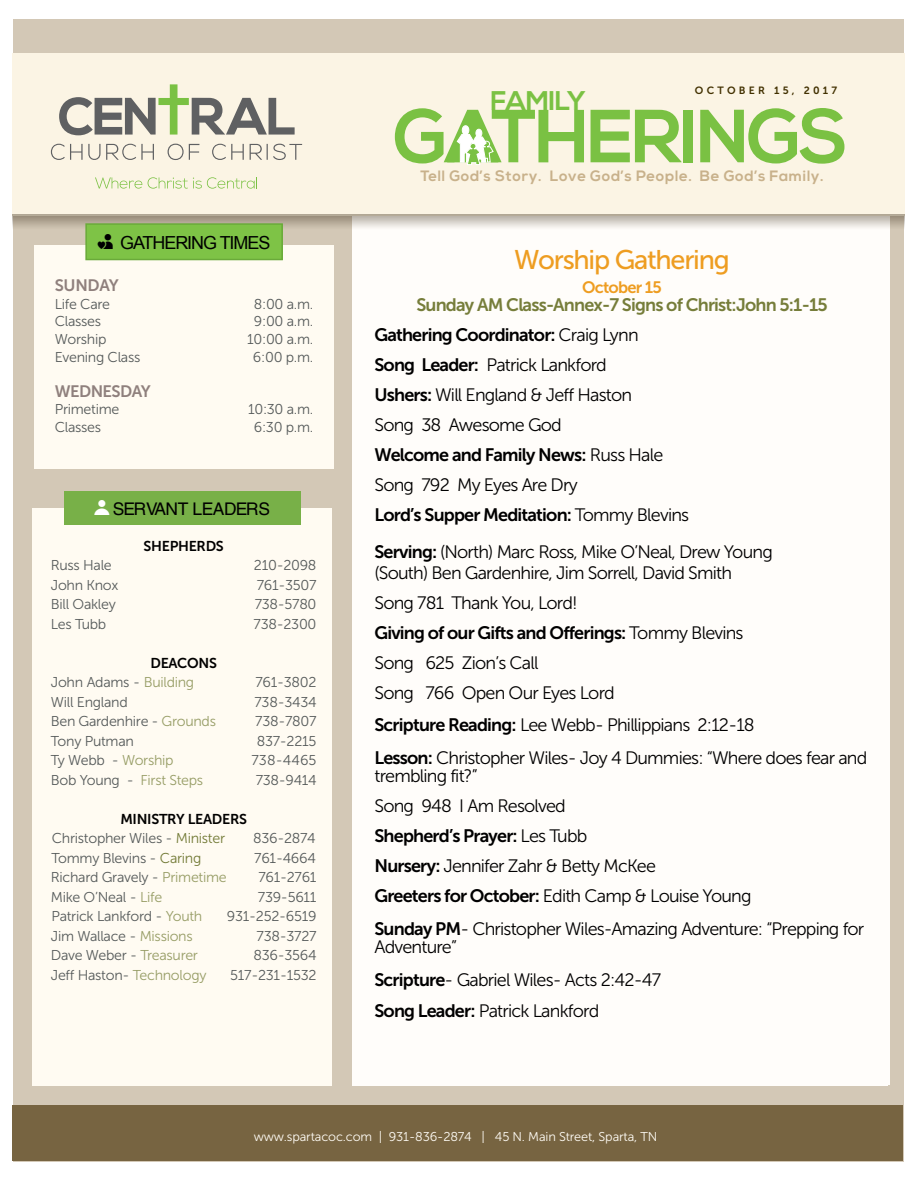
<style>
.page{position:relative;width:918px;height:1188px;background:#fff}
.page>*{position:absolute;margin:0;border:0;box-sizing:border-box;transform-origin:0 0}
.t1{font:27px "Museo Sans 500";letter-spacing:-.045em;color:#ee9d21}
.t2{font:700 27px "Nexa";letter-spacing:-.02em;color:#7ac143}
.t3{font:18px/31.7px "Museo Sans 300";letter-spacing:-.045em;color:#000}
.t4{font:18px "Museo Sans 700";letter-spacing:-.045em;color:#000}
.t5{font:18px/30px "Museo Sans 700";letter-spacing:-.045em;color:#767d3a}
.t6{font:18px "Arial";letter-spacing:-.06em;color:#000}
.t7{font:16.5px "Museo Sans 700";color:#8f807d}
.t8{font:16.5px "Museo Sans 700";letter-spacing:-.045em;color:#ee9d21}
.t9{font:700 15px "Nexa";letter-spacing:.04em;color:#c8b18b}
.t10{font:14.25px "Museo Sans 300";letter-spacing:-.02em;color:#555a5a}
.t11{font:14.25px "Museo Sans 700";letter-spacing:-.02em;color:#000}
.t12{font:14.25px "Museo Sans 300";letter-spacing:-.02em;color:#979d66}
.t13{font:12.75px "Museo Sans 300";letter-spacing:-.01em;color:#fffcf5}
.t14{font:10.5px "Museo Sans 700";letter-spacing:.31em;color:#413000}
.s1{color:#979d66}
.s2{color:#555a5a}
.s3{color:#727a36}
.s4{color:#000}
.s5{font-family:"Museo Sans 300";color:#000}
.s6{font-family:"Museo Sans 700"}
.s7{font-family:"Museo Sans 300"}
</style>
<div class="page">
<div style="left:13px;top:19px;width:891px;height:1142px;background:#d3c8b6"></div>
<div style="left:12px;top:1106px;width:891px;height:55px;background:#776441"></div>
<div style="left:354px;top:215px;width:536px;height:869px;background:#fffdfa"></div>
<div style="left:12px;top:53px;width:892px;height:162px;background:#fbf4e4"></div>
<svg style="left:51px;top:144px;width:251px;height:16px"></svg>
<svg style="left:59px;top:84px;width:236px;height:51px"></svg>
<svg style="left:95px;top:177px;width:162px;height:12px"></svg>
<img style="left:12px;top:214px;width:892px;height:16px">
<svg style="left:591px;top:110px;width:90px;height:52px"></svg>
<div style="left:683px;top:110px;width:10px;height:52px;background:#7ac143"></div>
<svg style="left:700px;top:108px;width:144px;height:56px"></svg>
<svg style="left:395px;top:108px;width:189px;height:57px"></svg>
<div style="left:33px;top:508px;width:299px;height:577px;background:#fffbf2"></div>
<div style="left:64px;top:491px;width:236px;height:33px;background:#78b048"></div>
<div style="left:35px;top:245px;width:299px;height:223px;background:#fffbf2"></div>
<div style="left:86px;top:224px;width:196px;height:36px;background:#7ec346"></div>
<div style="left:85px;top:223px;width:198px;height:37px;border:2px solid #6aaa3a"></div>
<h1 class="t2" style="left:490px;top:85px;width:97px">FAMILY</h1>
<p class="t14" style="left:695px;top:84px;width:23px">O cto</p>
<p class="t14" style="left:739px;top:84px;width:19px">b er</p>
<p class="t14" style="left:774px;top:84px;width:65px">15, 2017</p>
<p class="t6" style="left:98px;top:231px;width:174px">▼◆▲ GATHERING TIMES</p>
<p class="t7" style="left:55px;top:276px;width:12px">sunday</p>
<p class="t10" style="left:55px;top:296px;width:57px">Life Care</p>
<p class="t10" style="left:254px;top:296px;width:61px">8:00 a.m.</p>
<p class="t10" style="left:55px;top:314px;width:48px">Classes</p>
<p class="t10" style="left:254px;top:314px;width:61px">9:00 a.m.</p>
<p class="t10" style="left:55px;top:331px;width:53px">Worship</p>
<p class="t10" style="left:247px;top:331px;width:68px">10:00 a.m.</p>
<p class="t10" style="left:55px;top:349px;width:87px">Evening Class</p>
<p class="t10" style="left:253px;top:349px;width:62px">6:00 p.m.</p>
<p class="t7" style="left:55px;top:382px;width:27px">Wednesday</p>
<p class="t10" style="left:55px;top:402px;width:66px">Primetime</p>
<p class="t10" style="left:248px;top:402px;width:67px">10:30 a.m.</p>
<p class="t10" style="left:55px;top:419px;width:48px">Classes</p>
<p class="t10" style="left:254px;top:419px;width:61px">6:30 p.m.</p>
<p class="t11" style="left:144px;top:538px;width:82px">SHEPHERDS</p>
<p class="t10" style="left:51px;top:558px;width:63px">Russ Hale</p>
<p class="t10" style="left:254px;top:558px;width:64px">210-2098</p>
<p class="t10" style="left:51px;top:577px;width:69px">John Knox</p>
<p class="t10" style="left:257px;top:577px;width:61px">761-3507</p>
<p class="t10" style="left:51px;top:597px;width:67px">Bill Oakley</p>
<p class="t10" style="left:255px;top:597px;width:63px">738-5780</p>
<p class="t10" style="left:51px;top:616px;width:57px">Les Tubb</p>
<p class="t10" style="left:254px;top:616px;width:64px">738-2300</p>
<p class="t11" style="left:150px;top:655px;width:68px">DEACONS</p>
<p class="t10" style="left:51px;top:675px;width:145px">John Adams - <span class="s1">Building</span></p>
<p class="t10" style="left:255px;top:675px;width:63px">761-3802</p>
<p class="t10" style="left:51px;top:694px;width:78px">Will England</p>
<p class="t10" style="left:255px;top:694px;width:64px">738-3434</p>
<p class="t10" style="left:51px;top:714px;width:167px">Ben Gardenhire - <span class="s1">Grounds</span></p>
<p class="t10" style="left:255px;top:714px;width:63px">738-7807</p>
<p class="t10" style="left:51px;top:733px;width:85px">Tony Putman</p>
<p class="t10" style="left:257px;top:733px;width:61px">837-2215</p>
<p class="t10" style="left:51px;top:753px;width:124px">Ty Webb - <span class="s1">Worship</span></p>
<p class="t10" style="left:251px;top:753px;width:67px">738-4465</p>
<p class="t12" style="left:51px;top:772px;width:154px"><span class="s2">Bob Young -</span> First Steps</p>
<p class="t10" style="left:256px;top:772px;width:62px">738-9414</p>
<p class="t11" style="left:120px;top:811px;width:128px">MINISTRY LEADERS</p>
<p class="t10" style="left:52px;top:831px;width:175px">Christopher Wiles - <span class="s3">Minister</span></p>
<p class="t10" style="left:253px;top:831px;width:64px">836-2874</p>
<p class="t10" style="left:52px;top:850px;width:151px">Tommy Blevins - <span class="s3">Caring</span></p>
<p class="t10" style="left:254px;top:850px;width:63px">761-4664</p>
<p class="t10" style="left:51px;top:870px;width:177px">Richard Gravely - <span class="s1">Primetime</span></p>
<p class="t10" style="left:258px;top:870px;width:60px">761-2761</p>
<p class="t10" style="left:51px;top:889px;width:113px">Mike O’Neal - <span class="s1">Life</span></p>
<p class="t10" style="left:258px;top:889px;width:60px">739-5611</p>
<p class="t10" style="left:51px;top:909px;width:152px">Patrick Lankford - <span class="s1">Youth</span></p>
<p class="t10" style="left:227px;top:909px;width:91px">931-252-6519</p>
<p class="t10" style="left:51px;top:928px;width:143px">Jim Wallace - <span class="s1">Missions</span></p>
<p class="t10" style="left:257px;top:928px;width:61px">738-3727</p>
<p class="t10" style="left:51px;top:948px;width:149px">Dave Weber - <span class="s1">Treasurer</span></p>
<p class="t10" style="left:254px;top:948px;width:65px">836-3564</p>
<p class="t10" style="left:51px;top:967px;width:157px">Jeff Haston- <span class="s1">Technology</span></p>
<p class="t10" style="left:230px;top:967px;width:88px">517-231-1532</p>
<p class="t9" style="left:421px;top:167px;width:405px">Tell God’s Story. Love God’s People. Be God’s Family.</p>
<h1 class="t1" style="left:514px;top:245px;width:217px">Worship Gathering</h1>
<p class="t8" style="left:582px;top:278px;width:81px">October 15</p>
<p class="t5" style="left:374px;top:290px;width:455px;text-indent:42px">Sunday AM Class-Annex-7 Signs of Christ:John 5:1-15<br><span class="s4">Gathering Coordinator:</span> <span class="s5">Craig Lynn</span></p>
<p class="t3" style="left:374px;top:350px;width:259px;line-height:30px"><span class="s6">Song Leader:</span> Patrick Lankford<br><span class="s6">Ushers:</span> Will England &amp; Jeff Haston<br>Song 38 Awesome God</p>
<p class="t4" style="left:374px;top:445px;width:290px">Welcome and Family News: <span class="s7">Russ Hale</span></p>
<p class="t3" style="left:374px;top:469px;width:205px">Song 792 My Eyes Are Dry</p>
<p class="t4" style="left:374px;top:505px;width:316px">Lord’s Supper Meditation: <span class="s7">Tommy Blevins</span></p>
<p class="t3" style="left:374px;top:541px;width:400px;line-height:21px"><span class="s6">Serving:</span> (North) Marc Ross, Mike O’Neal, Drew Young (South) Ben Gardenhire, Jim Sorrell, David Smith</p>
<p class="t3" style="left:374px;top:587px;width:205px">Song 781 Thank You, Lord!</p>
<p class="t4" style="left:374px;top:623px;width:371px">Giving of our Gifts and Offerings: <span class="s7">Tommy Blevins</span></p>
<p class="t3" style="left:374px;top:647px;width:494px">Song 625 Zion’s Call<br>Song 766 Open Our Eyes Lord<br><span class="s6">Scripture Reading:</span> Lee Webb- Phillippians 2:12-18<br><span class="s6">Lesson:</span> Christopher Wiles- Joy 4 Dummies: “Where does fear and</p>
<p class="t3" style="left:374px;top:761px;width:193px;line-height:30.2px">trembling fit?”<br>Song 948 I Am Resolved</p>
<p class="t4" style="left:374px;top:826px;width:214px">Shepherd’s Prayer: <span class="s7">Les Tubb</span></p>
<p class="t3" style="left:374px;top:851px;width:379px;line-height:30.2px"><span class="s6">Nursery:</span> Jennifer Zahr &amp; Betty McKee<br><span class="s6">Greeters for October:</span> Edith Camp &amp; Louise Young</p>
<p class="t3" style="left:374px;top:920px;width:491px;line-height:18px"><span class="s6">Sunday PM</span>- Christopher Wiles-Amazing Adventure: “Prepping for<br>Adventure”</p>
<p class="t3" style="left:374px;top:965px;width:288px;line-height:30.2px"><span class="s6">Scripture</span>- Gabriel Wiles- Acts 2:42-47<br><span class="s6">Song Leader:</span> Patrick Lankford</p>
<p class="t13" style="left:254px;top:1129px;width:405px">www.spartacoc.com | 931-836-2874 | 45 N. Main Street, Sparta, TN</p>
</div>
